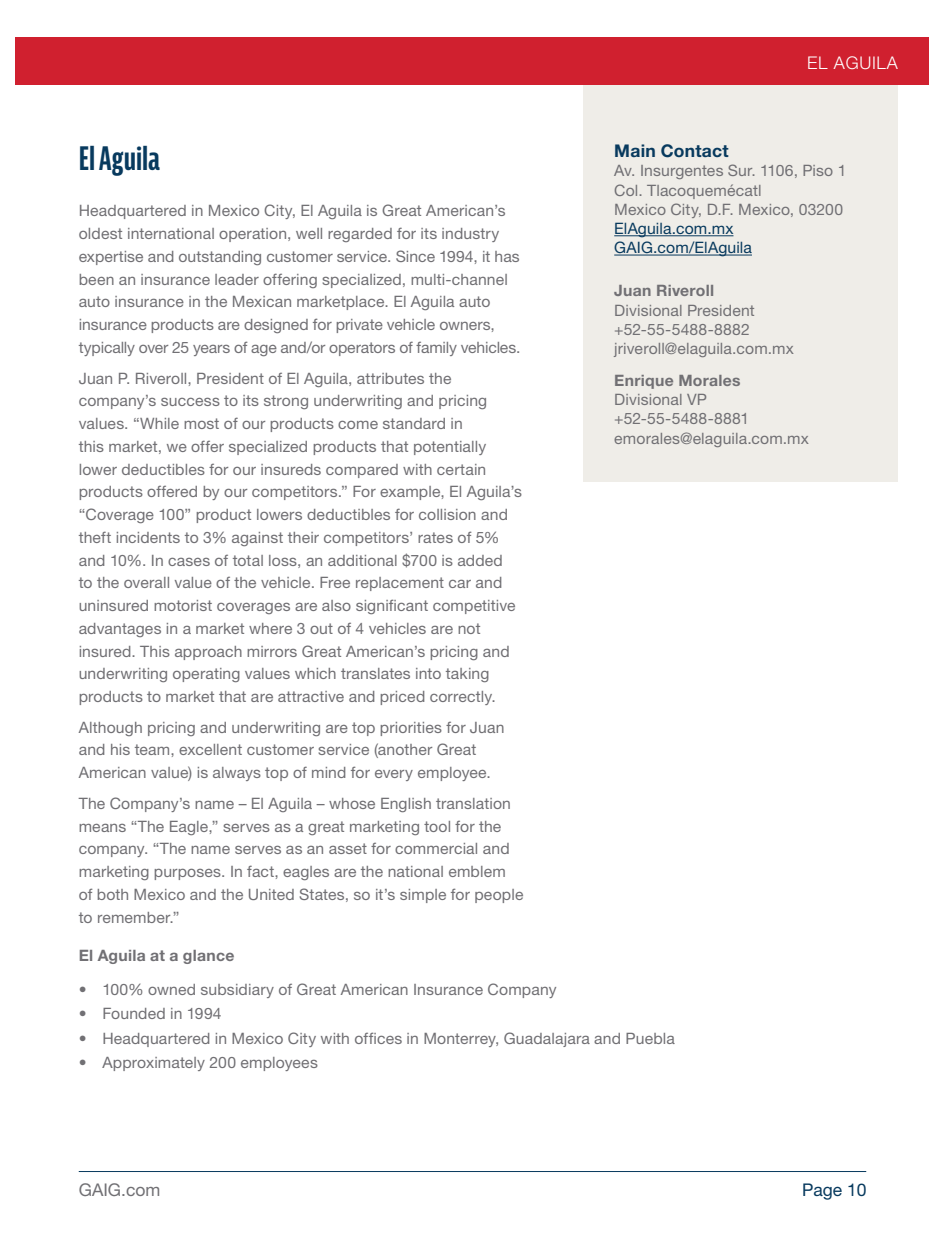
<style>
.page{position:relative;width:945px;height:1260px;background:#fff}
.page>*{position:absolute;margin:0;border:0;box-sizing:border-box;transform-origin:0 0}
.Section_Header{font:700 extra-condensed 31.5px "Bernina Sans";letter-spacing:-.005em;color:#083a5e}
.t1{font:700 17.5px "Helvetica Neue LT Std";letter-spacing:.015em;color:#083a5e}
.t2{font:17.5px "Helvetica Neue LT Std";color:#717074}
.t3{font:300 17.5px "Helvetica Neue LT Std";letter-spacing:.04em;color:#fff}
.t4{font:17.5px "Helvetica Neue LT Std";color:#083a5e}
.Body_Copy{font:15.75px/22.8px "Helvetica Neue LT Std";letter-spacing:.01em;color:#717074}
.Subhead_C__Gray{font:700 15.75px "Helvetica Neue LT Std";letter-spacing:.02em;color:#717074}
.t5{font:15.75px "Helvetica Neue LT Std";letter-spacing:.01em;color:#083a5e}
</style>
<div class="page">
<hr style="left:79px;top:1171px;width:787px;height:1px;background:#083a5e">
<div style="left:16px;top:37px;width:913px;height:47px;background:#d0202f"></div>
<div style="left:583px;top:85px;width:315px;height:397px;background:#efede8"></div>
<hr style="left:614px;top:235px;width:119px;height:1px;background:#083a5e">
<hr style="left:614px;top:255px;width:138px;height:1px;background:#083a5e">
<h1 class="Section_Header" style="left:79px;top:141px;width:83px">El Aguila</h1>
<p class="Body_Copy" style="left:79px;top:199px;width:443px">Headquartered in Mexico City, El Aguila is Great American’s oldest international operation, well regarded for its industry expertise and outstanding customer service. Since 1994, it has been an insurance leader offering specialized, multi-channel auto insurance in the Mexican marketplace. El Aguila auto insurance products are designed for private vehicle owners, typically over 25 years of age and/or operators of family vehicles.</p>
<p class="Body_Copy" style="left:79px;top:366px;width:445px">Juan P. Riveroll, President of El Aguila, attributes the company’s success to its strong underwriting and pricing values. “While most of our products come standard in<br>this market, we offer specialized products that potentially lower deductibles for our insureds compared with certain products offered by our competitors.” For example, El Aguila’s “Coverage 100” product lowers deductibles for collision and theft incidents to 3% against their competitors’ rates of 5% and 10%. In cases of total loss, an additional $700 is added<br>to the overall value of the vehicle. Free replacement car and uninsured motorist coverages are also significant competitive advantages in a market where 3 out of 4 vehicles are not insured. This approach mirrors Great American’s pricing and underwriting operating values which translates into taking products to market that are attractive and priced correctly.</p>
<p class="Body_Copy" style="left:79px;top:716px;width:427px">Although pricing and underwriting are top priorities for Juan and his team, excellent customer service (another Great<br>American value) is always top of mind for every employee.</p>
<p class="Body_Copy" style="left:79px;top:792px;width:446px">The Company’s name – El Aguila – whose English translation means “The Eagle,” serves as a great marketing tool for the company. “The name serves as an asset for commercial and marketing purposes. In fact, eagles are the national emblem of both Mexico and the United States, so it’s simple for people to remember.”</p>
<h2 class="Subhead_C__Gray" style="left:79px;top:946px;width:157px">El Aguila at a glance</h2>
<p class="t3" style="left:807px;top:52px;width:92px">EL AGUILA</p>
<p class="t1" style="left:614px;top:140px;width:116px">Main Contact</p>
<p class="Body_Copy" style="left:614px;top:159px;width:234px">Av. Insurgentes Sur. 1106, Piso 1</p>
<p class="Body_Copy" style="left:614px;top:179px;width:149px">Col. Tlacoquemécatl</p>
<p class="Body_Copy" style="left:614px;top:198px;width:230px">Mexico City, D.F. Mexico, 03200</p>
<p class="t5" style="left:614px;top:219px;width:121px">ElAguila.com.mx</p>
<p class="t5" style="left:614px;top:238px;width:139px">GAIG.com/ElAguila</p>
<p class="Subhead_C__Gray" style="left:614px;top:281px;width:102px">Juan Riveroll</p>
<p class="Body_Copy" style="left:614px;top:298px;width:142px">Divisional President</p>
<p class="Body_Copy" style="left:614px;top:318px;width:137px">+52-55-5488-8882</p>
<p class="Body_Copy" style="left:614px;top:337px;width:181px">jriveroll@elaguila.com.mx</p>
<p class="Subhead_C__Gray" style="left:614px;top:371px;width:128px">Enrique Morales</p>
<p class="Body_Copy" style="left:614px;top:388px;width:94px">Divisional VP</p>
<p class="Body_Copy" style="left:614px;top:407px;width:137px">+52-55-5488-8881</p>
<p class="Body_Copy" style="left:614px;top:427px;width:196px">emorales@elaguila.com.mx</p>
<p class="Body_Copy" style="left:79px;top:977px;width:479px">• 100% owned subsidiary of Great American Insurance Company</p>
<p class="Body_Copy" style="left:79px;top:1002px;width:144px">• Founded in 1994</p>
<p class="Body_Copy" style="left:79px;top:1026px;width:598px">• Headquartered in Mexico City with offices in Monterrey, Guadalajara and Puebla</p>
<p class="Body_Copy" style="left:79px;top:1051px;width:241px">• Approximately 200 employees</p>
<p class="t2" style="left:79px;top:1179px;width:83px">GAIG.com</p>
<p class="t4" style="left:802px;top:1179px;width:66px">Page 10</p>
</div>
